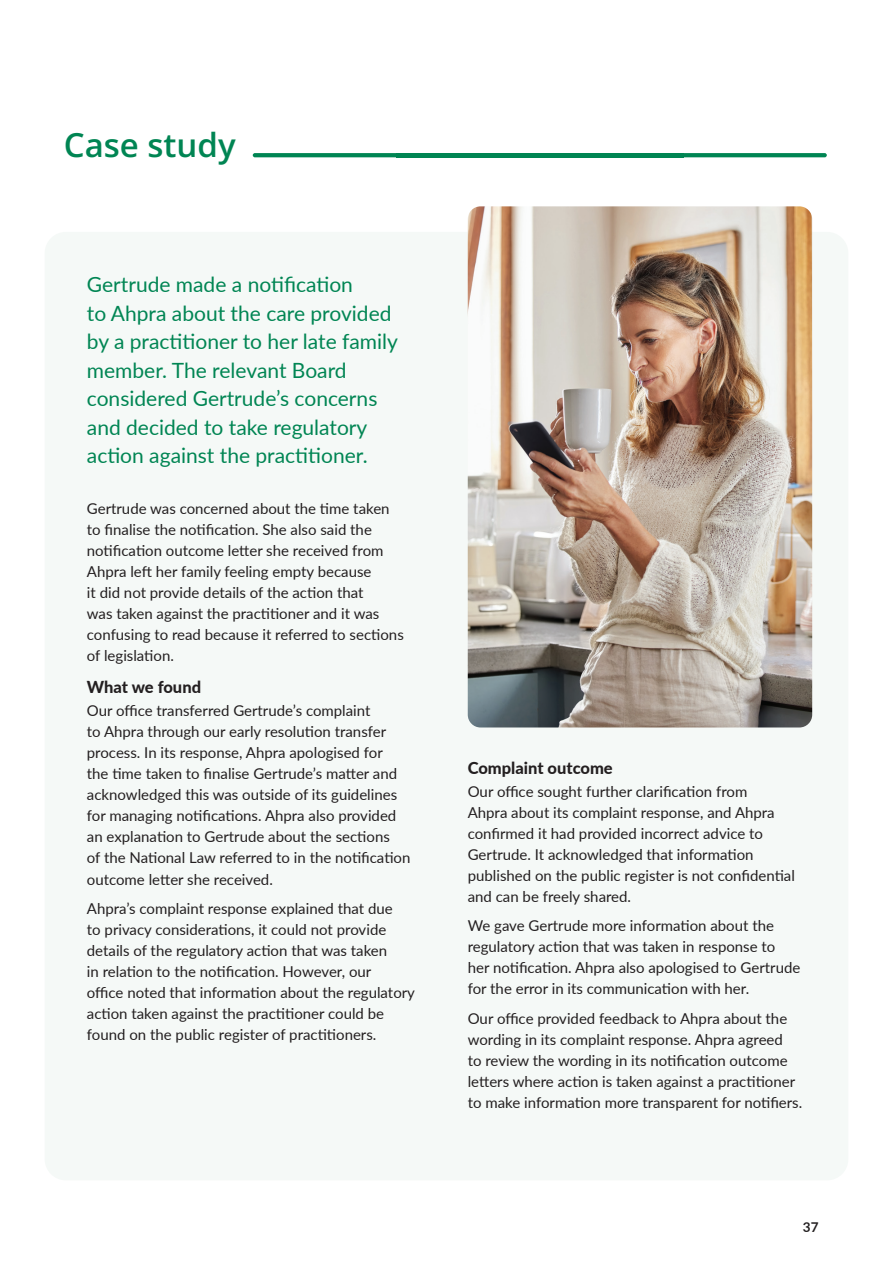
<style>
.page{position:relative;width:893px;height:1263px;background:#fff}
.page>*{position:absolute;margin:0;border:0;box-sizing:border-box;transform-origin:0 0}
.Page_Title_Heading_1{font:600 33px "Open Sans";color:#008553}
.Body_Copy{font:21px/28.5px "Lato";color:#008553}
.Heading_5{font:900 16.5px "Lato";color:#231f20}
.Body_Copy-2{font:15px/21px "Lato";color:#231f20}
.t1{font:700 13.5px "Lato";color:#231f20}
</style>
<div class="page">
<div style="left:45px;top:232px;width:803px;height:948px;background:#f5f9f7;border-radius:21px"></div>
<svg style="left:253px;top:153px;width:143px;height:4px"></svg>
<hr style="left:396px;top:153px;width:144px;height:4px;background:#008553">
<hr style="left:540px;top:153px;width:143px;height:4px;background:#008553">
<svg style="left:683px;top:153px;width:144px;height:4px"></svg>
<img style="left:468px;top:206px;width:344px;height:521px">
<h1 class="Page_Title_Heading_1" style="left:64px;top:123px;width:174px">Case study</h1>
<p class="Body_Copy" style="left:87px;top:269px;width:313px">Gertrude made a notification<br>to Ahpra about the care provided by a practitioner to her late family member. The relevant Board considered Gertrude’s concerns and decided to take regulatory action against the practitioner.</p>
<p class="Body_Copy-2" style="left:87px;top:497px;width:318px">Gertrude was concerned about the time taken to finalise the notification. She also said the notification outcome letter she received from Ahpra left her family feeling empty because<br>it did not provide details of the action that<br>was taken against the practitioner and it was confusing to read because it referred to sections of legislation.</p>
<h3 class="Heading_5" style="left:87px;top:675px;width:116px">What we found</h3>
<p class="Body_Copy-2" style="left:87px;top:700px;width:325px">Our office transferred Gertrude’s complaint<br>to Ahpra through our early resolution transfer process. In its response, Ahpra apologised for<br>the time taken to finalise Gertrude’s matter and acknowledged this was outside of its guidelines for managing notifications. Ahpra also provided an explanation to Gertrude about the sections<br>of the National Law referred to in the notification outcome letter she received.</p>
<p class="Body_Copy-2" style="left:87px;top:897px;width:330px">Ahpra’s complaint response explained that due<br>to privacy considerations, it could not provide details of the regulatory action that was taken<br>in relation to the notification. However, our<br>office noted that information about the regulatory action taken against the practitioner could be found on the public register of practitioners.</p>
<h3 class="Heading_5" style="left:468px;top:755px;width:147px">Complaint outcome</h3>
<p class="Body_Copy-2" style="left:468px;top:780px;width:329px">Our office sought further clarification from<br>Ahpra about its complaint response, and Ahpra confirmed it had provided incorrect advice to Gertrude. It acknowledged that information published on the public register is not confidential and can be freely shared.</p>
<p class="Body_Copy-2" style="left:468px;top:915px;width:334px">We gave Gertrude more information about the regulatory action that was taken in response to her notification. Ahpra also apologised to Gertrude for the error in its communication with her.</p>
<p class="Body_Copy-2" style="left:468px;top:1007px;width:336px">Our office provided feedback to Ahpra about the wording in its complaint response. Ahpra agreed<br>to review the wording in its notification outcome letters where action is taken against a practitioner to make information more transparent for notifiers.</p>
<p class="t1" style="left:803px;top:1217px;width:17px">37</p>
</div>
